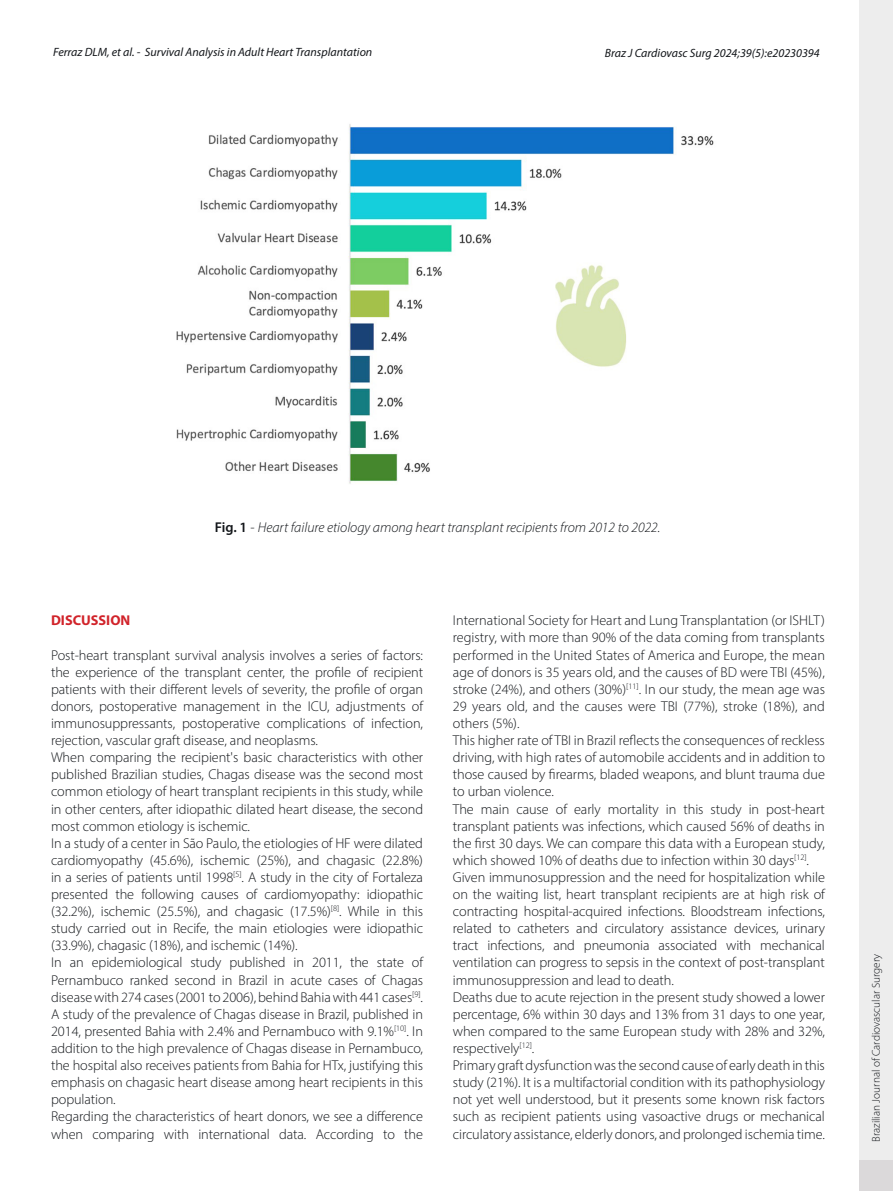
<style>
.page{position:relative;width:893px;height:1191px;background:#fff}
.page>*{position:absolute;margin:0;border:0;box-sizing:border-box;transform-origin:0 0}
.Texto__s{font:300 14.25px/17.1px "Myriad Pro";letter-spacing:-.005em;color:#13161a;text-align:justify}
.t1{font:italic 300 14.25px "Myriad Pro";color:#13161a}
.Texto__s-2{font:700 14.25px "Myriad Pro";color:#d1232a}
.t2{font:italic 12px "Myriad Pro";color:#13161a}
.t3{font:300 11.25px "Myriad Pro";color:#13161a}
.s1{font-weight:600;font-style:normal}
.s2{font-style:normal}
</style>
<div class="page">
<hr style="left:0;top:1161px;width:1px;height:30px;background:#dbd9da">
<div style="left:859px;top:0;width:34px;height:1189px;background:#ededed"></div>
<div style="left:859px;top:1160px;width:34px;height:31px;background:#dbd9da"></div>
<img style="left:176px;top:124px;width:538px;height:360px">
<p class="t2" style="left:53px;top:45px;width:321px">Ferraz DLM, et al. - Survival Analysis in Adult Heart Transplantation</p>
<p class="t2" style="left:605px;top:45px;width:216px">Braz J Cardiovasc Surg 2024;39(5):e20230394</p>
<p class="t1" style="left:215px;top:518px;width:447px"><span class="s1">Fig. 1</span> <span class="s2">-</span> Heart failure etiology among heart transplant recipients from 2012 to 2022.</p>
<p class="Texto__s-2" style="left:51px;top:611px;width:81px">DISCUSSION</p>
<p class="Texto__s" style="left:51px;top:646px;width:374px">Post-heart transplant survival analysis involves a series of factors: the experience of the transplant center, the profile of recipient patients with their different levels of severity, the profile of organ donors, postoperative management in the ICU, adjustments of immunosuppressants, postoperative complications of infection, rejection, vascular graft disease, and neoplasms.</p>
<p class="Texto__s" style="left:51px;top:748px;width:374px">When comparing the recipient's basic characteristics with other published Brazilian studies, Chagas disease was the second most common etiology of heart transplant recipients in this study, while in other centers, after idiopathic dilated heart disease, the second most common etiology is ischemic.</p>
<p class="Texto__s" style="left:51px;top:834px;width:374px">In a study of a center in São Paulo, the etiologies of HF were dilated cardiomyopathy (45.6%), ischemic (25%), and chagasic (22.8%) in a series of patients until 1998<sup>[5]</sup>. A study in the city of Fortaleza presented the following causes of cardiomyopathy: idiopathic (32.2%), ischemic (25.5%), and chagasic (17.5%)<sup>[8]</sup>. While in this study carried out in Recife, the main etiologies were idiopathic (33.9%), chagasic (18%), and ischemic (14%).</p>
<p class="Texto__s" style="left:51px;top:954px;width:374px">In an epidemiological study published in 2011, the state of Pernambuco ranked second in Brazil in acute cases of Chagas disease with 274 cases (2001 to 2006), behind Bahia with 441 cases<sup>[9]</sup>.<br>A study of the prevalence of Chagas disease in Brazil, published in 2014, presented Bahia with 2.4% and Pernambuco with 9.1%<sup>[10]</sup>. In addition to the high prevalence of Chagas disease in Pernambuco, the hospital also receives patients from Bahia for HTx, justifying this emphasis on chagasic heart disease among heart recipients in this population.</p>
<p class="Texto__s" style="left:51px;top:1108px;width:374px">Regarding the characteristics of heart donors, we see a difference when comparing with international data. According to the</p>
<p class="Texto__s" style="left:453px;top:612px;width:374px">International Society for Heart and Lung Transplantation (or ISHLT) registry, with more than 90% of the data coming from transplants performed in the United States of America and Europe, the mean age of donors is 35 years old, and the causes of BD were TBI (45%), stroke (24%), and others (30%)<sup>[11]</sup>. In our study, the mean age was 29 years old, and the causes were TBI (77%), stroke (18%), and others (5%).</p>
<p class="Texto__s" style="left:453px;top:731px;width:374px">This higher rate of TBI in Brazil reflects the consequences of reckless driving, with high rates of automobile accidents and in addition to those caused by firearms, bladed weapons, and blunt trauma due to urban violence.</p>
<p class="Texto__s" style="left:453px;top:800px;width:374px">The main cause of early mortality in this study in post-heart transplant patients was infections, which caused 56% of deaths in the first 30 days. We can compare this data with a European study, which showed 10% of deaths due to infection within 30 days<sup>[12]</sup>.</p>
<p class="Texto__s" style="left:453px;top:868px;width:374px">Given immunosuppression and the need for hospitalization while on the waiting list, heart transplant recipients are at high risk of contracting hospital-acquired infections. Bloodstream infections, related to catheters and circulatory assistance devices, urinary tract infections, and pneumonia associated with mechanical ventilation can progress to sepsis in the context of post-transplant immunosuppression and lead to death.</p>
<p class="Texto__s" style="left:453px;top:988px;width:374px">Deaths due to acute rejection in the present study showed a lower percentage, 6% within 30 days and 13% from 31 days to one year, when compared to the same European study with 28% and 32%, respectively<sup>[12]</sup>.</p>
<p class="Texto__s" style="left:453px;top:1056px;width:374px">Primary graft dysfunction was the second cause of early death in this study (21%). It is a multifactorial condition with its pathophysiology not yet well understood, but it presents some known risk factors such as recipient patients using vasoactive drugs or mechanical circulatory assistance, elderly donors, and prolonged ischemia time.</p>
<p class="t3" style="left:869px;top:1142px;width:190px;rotate:-90deg">Brazilian Journal of Cardiovascular Surgery</p>
</div>
